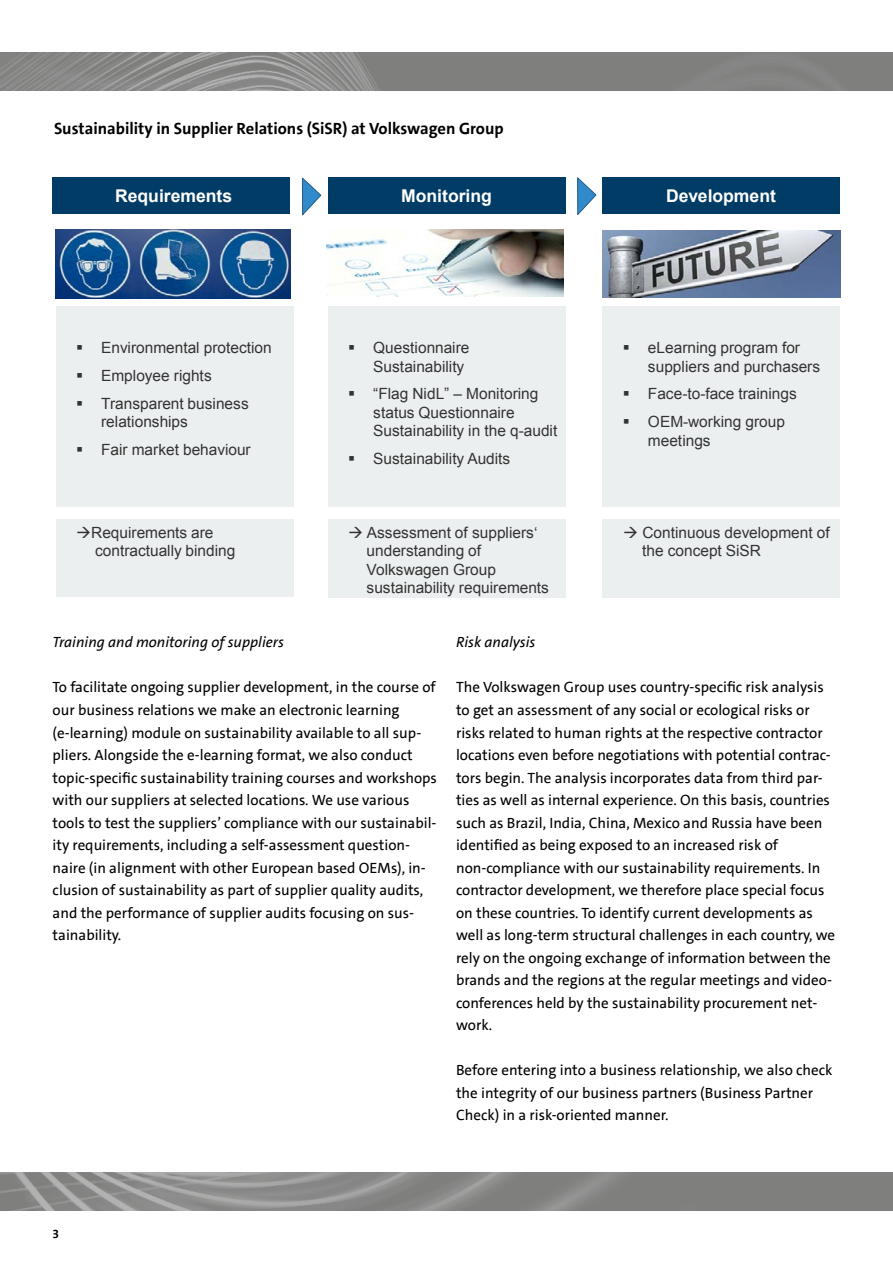
<style>
.page{position:relative;width:893px;height:1263px;background:#fff}
.page>*{position:absolute;margin:0;border:0;box-sizing:border-box;transform-origin:0 0}
.t1{font:700 17.55px "Arial";color:#fff}
.t2{font:700 16.5px "VWAG The Sans";color:#000}
.t3{font:15.45px/18.5px "Arial";color:#333}
.t4{font:15px/22.5px "VWAG The Sans";color:#000}
.t5{font:italic 15px "VWAG The Sans";color:#000}
.t6{font:700 12px "VWAG The Sans";color:#000}
</style>
<div class="page">
<img style="left:0;top:1172px;width:893px;height:38px">
<img style="left:0;top:53px;width:893px;height:38px">
<div style="left:53px;top:177px;width:237px;height:37px;background:#003c65"></div>
<div style="left:328px;top:177px;width:237px;height:37px;background:#003c65"></div>
<div style="left:603px;top:177px;width:237px;height:37px;background:#003c65"></div>
<div style="left:328px;top:306px;width:237px;height:201px;background:#eceff0"></div>
<div style="left:56px;top:306px;width:237px;height:201px;background:#eceff0"></div>
<img style="left:603px;top:230px;width:237px;height:67px">
<img style="left:327px;top:230px;width:236px;height:66px">
<div style="left:56px;top:519px;width:237px;height:78px;background:#eceff0"></div>
<div style="left:603px;top:519px;width:237px;height:78px;background:#eceff0"></div>
<div style="left:328px;top:519px;width:237px;height:78px;background:#eceff0"></div>
<img style="left:56px;top:230px;width:234px;height:69px">
<div style="left:603px;top:306px;width:237px;height:201px;background:#eceff0"></div>
<svg style="left:302px;top:177px;width:20px;height:39px"></svg>
<svg style="left:577px;top:177px;width:20px;height:38px"></svg>
<p class="t2" style="left:54px;top:118px;width:451px">Sustainability in Supplier Relations (SiSR) at Volkswagen Group</p>
<p class="t1" style="left:115px;top:184px;width:119px">Requirements</p>
<p class="t1" style="left:401px;top:184px;width:92px">Monitoring</p>
<p class="t1" style="left:666px;top:184px;width:111px">Development</p>
<p class="t3" style="left:76px;top:339px;width:197px">▪ Environmental protection</p>
<p class="t3" style="left:76px;top:366px;width:137px">▪ Employee rights</p>
<p class="t3" style="left:101px;top:394px;width:149px;text-indent:-25px">▪ Transparent business relationships</p>
<p class="t3" style="left:76px;top:440px;width:176px">▪ Fair market behaviour</p>
<p class="t3" style="left:373px;top:339px;width:98px;text-indent:-25px">▪ Questionnaire<br>Sustainability</p>
<p class="t3" style="left:373px;top:385px;width:186px;text-indent:-25px">▪ “Flag NidL” – Monitoring status Questionnaire<br>Sustainability in the q-audit</p>
<p class="t3" style="left:348px;top:450px;width:164px">▪ Sustainability Audits</p>
<p class="t3" style="left:648px;top:339px;width:174px;text-indent:-25px">▪ eLearning program for suppliers and purchasers</p>
<p class="t3" style="left:623px;top:385px;width:176px">▪ Face-to-face trainings</p>
<p class="t3" style="left:648px;top:413px;width:138px;text-indent:-25px">▪ OEM-working group meetings</p>
<p class="t3" style="left:95px;top:523px;width:142px;text-indent:-19px">→Requirements are contractually binding</p>
<p class="t3" style="left:642px;top:523px;width:189px;text-indent:-19px">→ Continuous development of the concept SiSR</p>
<p class="t3" style="left:367px;top:523px;width:184px;text-indent:-18px">→ Assessment of suppliers‘ understanding of<br>Volkswagen Group sustainability requirements</p>
<p class="t5" style="left:53px;top:633px;width:233px">Training and monitoring of suppliers</p>
<p class="t4" style="left:53px;top:676px;width:386px">To facilitate ongoing supplier development, in the course of our business relations we make an electronic learning (e-learning) module on sustainability available to all sup&shy;pliers. Alongside the e-learning format, we also conduct topic-specific sustainability training courses and workshops with our suppliers at selected locations. We use various tools to test the suppliers’ compliance with our sustainabil&shy;ity requirements, including a self-assessment question&shy;naire (in alignment with other European based OEMs), in&shy;clusion of sustainability as part of supplier quality audits, and the performance of supplier audits focusing on sus&shy;tainability.</p>
<p class="t5" style="left:456px;top:633px;width:81px">Risk analysis</p>
<p class="t4" style="left:456px;top:676px;width:381px">The Volkswagen Group uses country-specific risk analysis to get an assessment of any social or ecological risks or risks related to human rights at the respective contractor locations even before negotiations with potential contrac&shy;tors begin. The analysis incorporates data from third par&shy;ties as well as internal experience. On this basis, countries such as Brazil, India, China, Mexico and Russia have been identified as being exposed to an increased risk of non-compliance with our sustainability requirements. In contractor development, we therefore place special focus on these countries. To identify current developments as well as long-term structural challenges in each country, we rely on the ongoing exchange of information between the brands and the regions at the regular meetings and video&shy;conferences held by the sustainability procurement net&shy;work.</p>
<p class="t4" style="left:456px;top:1059px;width:378px">Before entering into a business relationship, we also check the integrity of our business partners (Business Partner<br>Check) in a risk-oriented manner.</p>
<p class="t6" style="left:53px;top:1226px;width:8px">3</p>
</div>
